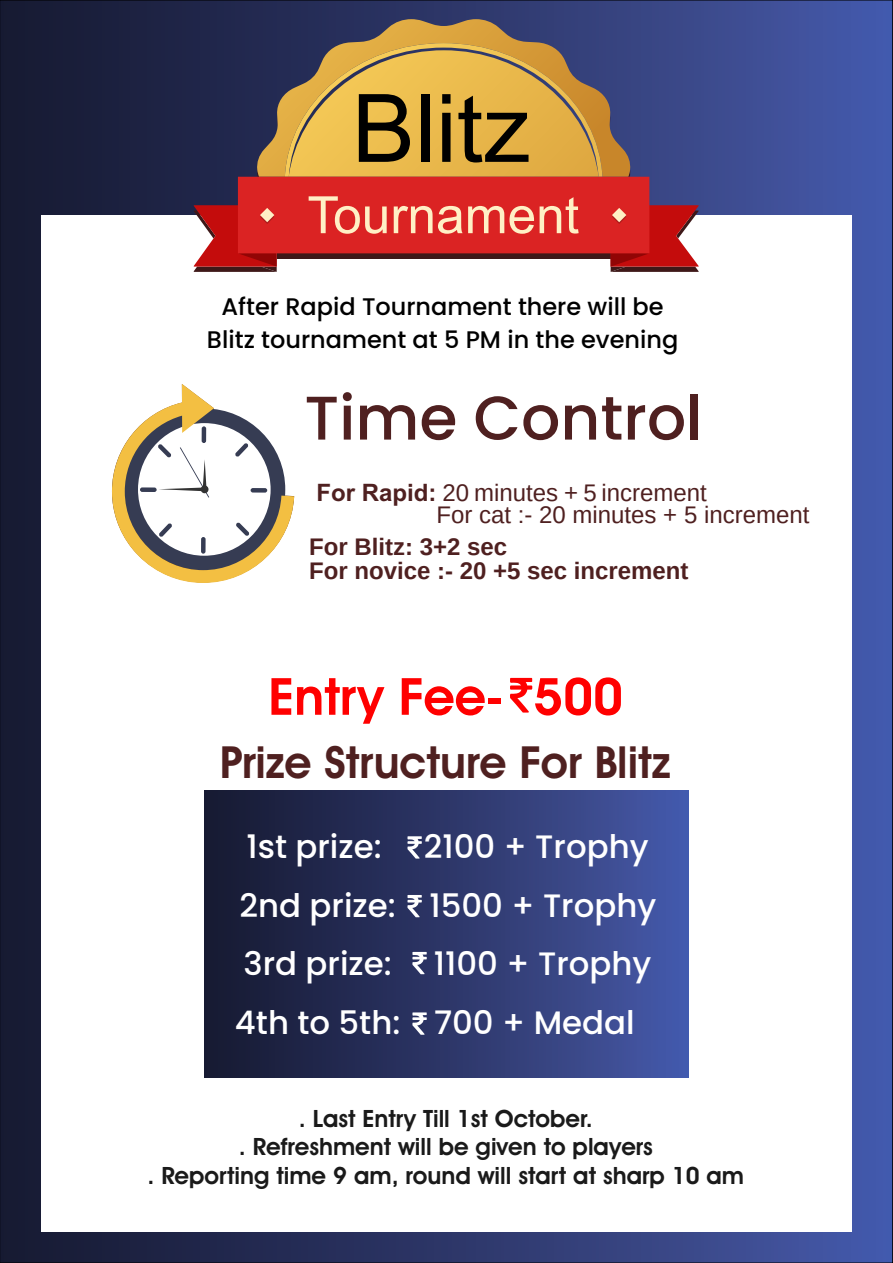
<style>
.page{position:relative;width:893px;height:1263px;background:#fff}
.page>*{position:absolute;margin:0;border:0;box-sizing:border-box;transform-origin:0 0}
.t1{font:94.5px "Arial";color:#000}
.t2{font:500 61.65px "Poppins";color:#4f2020}
.t3{font:600 51.45px "Avant Garde IT Cby BT";color:#f00}
.t4{font:51.45px "Arial";color:#fff0c5}
.t5{font:600 44.55px "Avant Garde IT Cby BT";color:#4f2020}
.t6{font:500 32.4px/58.5px "Poppins";color:#fff}
.t7{font:600 24px/28.5px "Avant Garde IT Cby BT";color:#1a1a1a;text-align:center}
.t8{font:500 24px/33.5px "Poppins";color:#000;text-align:center}
.t9{font:24px "Liberation Sans";color:#4f2020}
.t10{font:700 24px/24px "Liberation Sans";color:#4f2020}
.s1{font-family:"Arial";font-weight:700}
</style>
<div class="page">
<div style="left:0;top:0;width:893px;height:1263px;background:linear-gradient(to right,#15172e,#4558a8)"></div>
<div style="left:41px;top:215px;width:811px;height:1016px;background:#fff"></div>
<svg style="left:256px;top:19px;width:375px;height:24px;background:#60575c"></svg>
<svg style="left:193px;top:43px;width:506px;height:229px;background:#ae644b"></svg>
<svg style="left:112px;top:384px;width:182px;height:199px"></svg>
<svg style="left:510px;top:678px;width:22px;height:34px"></svg>
<div style="left:204px;top:791px;width:484px;height:286px;background:linear-gradient(to right,#15172e,#4558a7)"></div>
<svg style="left:407px;top:836px;width:15px;height:22px"></svg>
<svg style="left:407px;top:895px;width:15px;height:22px"></svg>
<svg style="left:412px;top:952px;width:15px;height:22px"></svg>
<svg style="left:412px;top:1012px;width:15px;height:23px"></svg>
<h1 class="t1" style="left:352px;top:93px;width:180px">Blitz</h1>
<h3 class="t4" style="left:307px;top:196px;width:273px">Tournament</h3>
<p class="t8" style="left:207px;top:289px;width:473px">After Rapid Tournament there will be<br>Blitz tournament at 5 PM in the evening</p>
<h2 class="t2" style="left:304px;top:375px;width:400px">Time Control</h2>
<p class="t9" style="left:316px;top:479px;width:392px"><span class="s1">For Rapid:</span> 20 minutes + 5 increment</p>
<p class="t9" style="left:436px;top:502px;width:374px">For cat :- 20 minutes + 5 increment</p>
<p class="t10" style="left:309px;top:535px;width:381px">For Blitz: 3+2 sec<br>For novice :- 20 +5 sec increment</p>
<h3 class="t3" style="left:268px;top:676px;width:356px">Entry Fee- 500</h3>
<h3 class="t5" style="left:220px;top:744px;width:452px">Prize Structure For Blitz</h3>
<h3 class="t6" style="left:246px;top:818px;width:137px">1st prize:</h3>
<h3 class="t6" style="left:239px;top:818px;width:418px;text-indent:184px">2100 + Trophy<br>2nd prize: 1500 + Trophy<br>3rd prize:</h3>
<h3 class="t6" style="left:235px;top:935px;width:418px;text-indent:199px">1100 + Trophy<br>4th to 5th: 700 + Medal</h3>
<p class="t7" style="left:147px;top:1106px;width:598px">. Last Entry Till 1st October.<br>. Refreshment will be given to players<br>. Reporting time 9 am, round will start at sharp 10 am</p>
</div>
